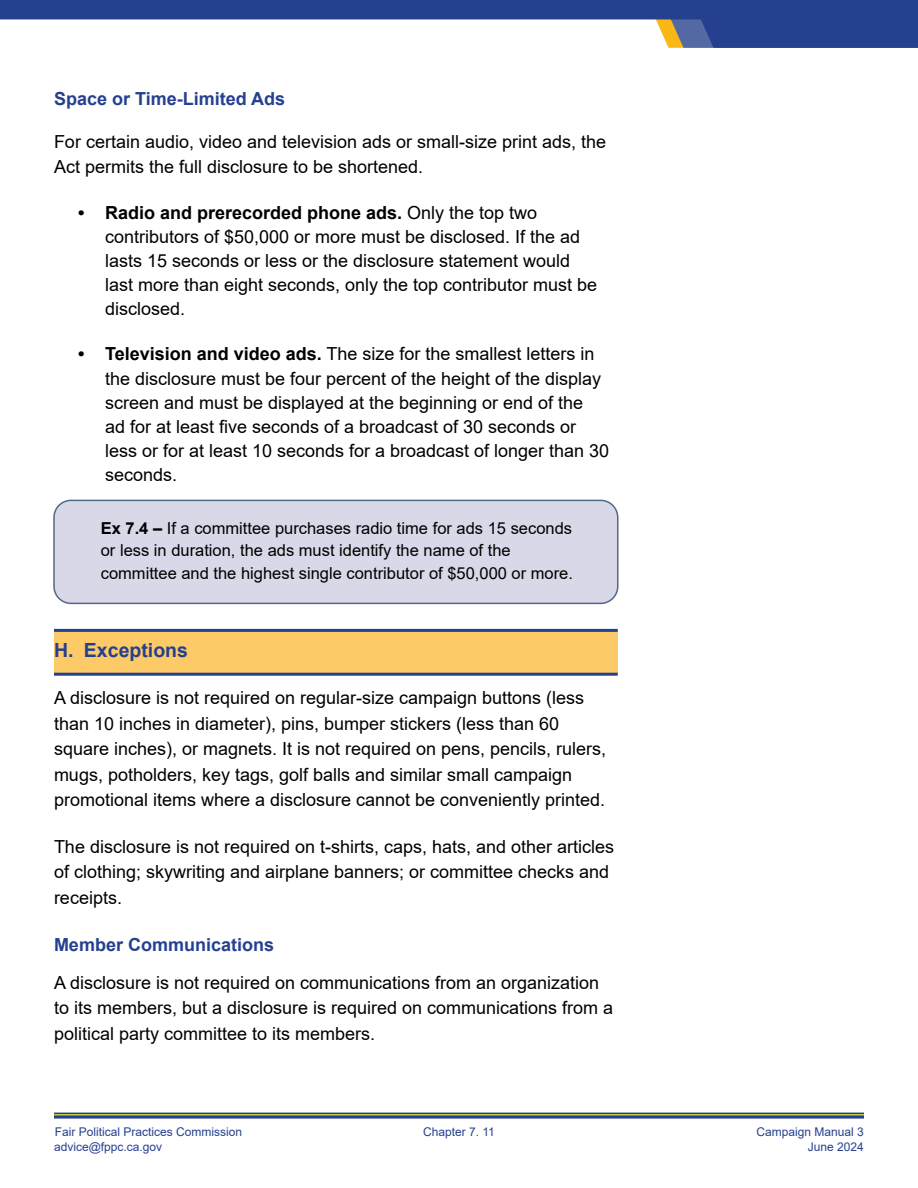
<style>
.page{position:relative;width:918px;height:1188px;background:#fff}
.page>*{position:absolute;margin:0;border:0;box-sizing:border-box;transform-origin:0 0}
.t1{font:700 19.5px "Arial";color:#25408f}
.t2{font:18px/25.5px "Arial";color:#000}
.t3{font:700 18px "Arial";color:#25408f}
.t4{font:16.5px/22.5px "Arial";color:#000}
.t5{font:12px/15px "Arial";color:#25408f}
.s1{font-weight:700}
</style>
<div class="page">
<svg style="left:54px;top:1113px;width:810px;height:6px;background:#475e8f"></svg>
<hr style="left:54px;top:1114px;width:810px;height:1px;background:#faff16">
<svg style="left:0;top:0;width:918px;height:48px;fill:#25408f"></svg>
<div style="left:54px;top:500px;width:564px;height:103px;background:#d8d8e9;border-radius:17px"></div>
<div style="left:53px;top:500px;width:565px;height:104px;border:2px solid #516886;border-radius:17px"></div>
<div style="left:54px;top:630px;width:564px;height:44px;background:#fcca67"></div>
<hr style="left:54px;top:673px;width:564px;height:3px;background:#25408f">
<hr style="left:54px;top:629px;width:564px;height:3px;background:#25408f">
<h3 class="t3" style="left:54px;top:86px;width:233px">Space or Time-Limited Ads</h3>
<p class="t2" style="left:54px;top:129px;width:554px">For certain audio, video and television ads or small-size print ads, the<br>Act permits the full disclosure to be shortened.</p>
<p class="t2" style="left:105px;top:200px;width:494px;line-height:24px;text-indent:-27px"><span class="s1">• Radio and prerecorded phone ads</span> Only the top two contributors of $50,000 or more must be disclosed. If the ad lasts 15 seconds or less or the disclosure statement would last more than eight seconds, only the top contributor must be disclosed.</p>
<p class="t2" style="left:105px;top:341px;width:506px;line-height:24.3px;text-indent:-27px"><span class="s1">• Television and video ads</span> The size for the smallest letters in the disclosure must be four percent of the height of the display screen and must be displayed at the beginning or end of the<br>ad for at least five seconds of a broadcast of 30 seconds or less or for at least 10 seconds for a broadcast of longer than 30 seconds.</p>
<p class="t4" style="left:101px;top:517px;width:474px"><span class="s1">Ex 7 4 –</span> If a committee purchases radio time for ads 15 seconds or less in duration, the ads must identify the name of the committee and the highest single contributor of $50,000 or more.</p>
<h2 class="t1" style="left:54px;top:637px;width:136px">H Exceptions</h2>
<p class="t2" style="left:54px;top:685px;width:554px">A disclosure is not required on regular-size campaign buttons (less than 10 inches in diameter), pins, bumper stickers (less than 60 square inches), or magnets. It is not required on pens, pencils, rulers, mugs, potholders, key tags, golf balls and similar small campaign promotional items where a disclosure cannot be conveniently printed.</p>
<p class="t2" style="left:54px;top:834px;width:562px">The disclosure is not required on t-shirts, caps, hats, and other articles of clothing; skywriting and airplane banners; or committee checks and receipts.</p>
<h3 class="t3" style="left:54px;top:932px;width:222px">Member Communications</h3>
<p class="t2" style="left:54px;top:970px;width:561px">A disclosure is not required on communications from an organization to its members, but a disclosure is required on communications from a political party committee to its members.</p>
<p class="t5" style="left:54px;top:1124px;width:190px">Fair Political Practices Commission advice@fppc.ca.gov</p>
<p class="t5" style="left:423px;top:1124px;width:73px">Chapter 7. 11</p>
<p class="t5" style="left:757px;top:1124px;width:109px;text-align:right">Campaign Manual 3<br>June 2024</p>
</div>
